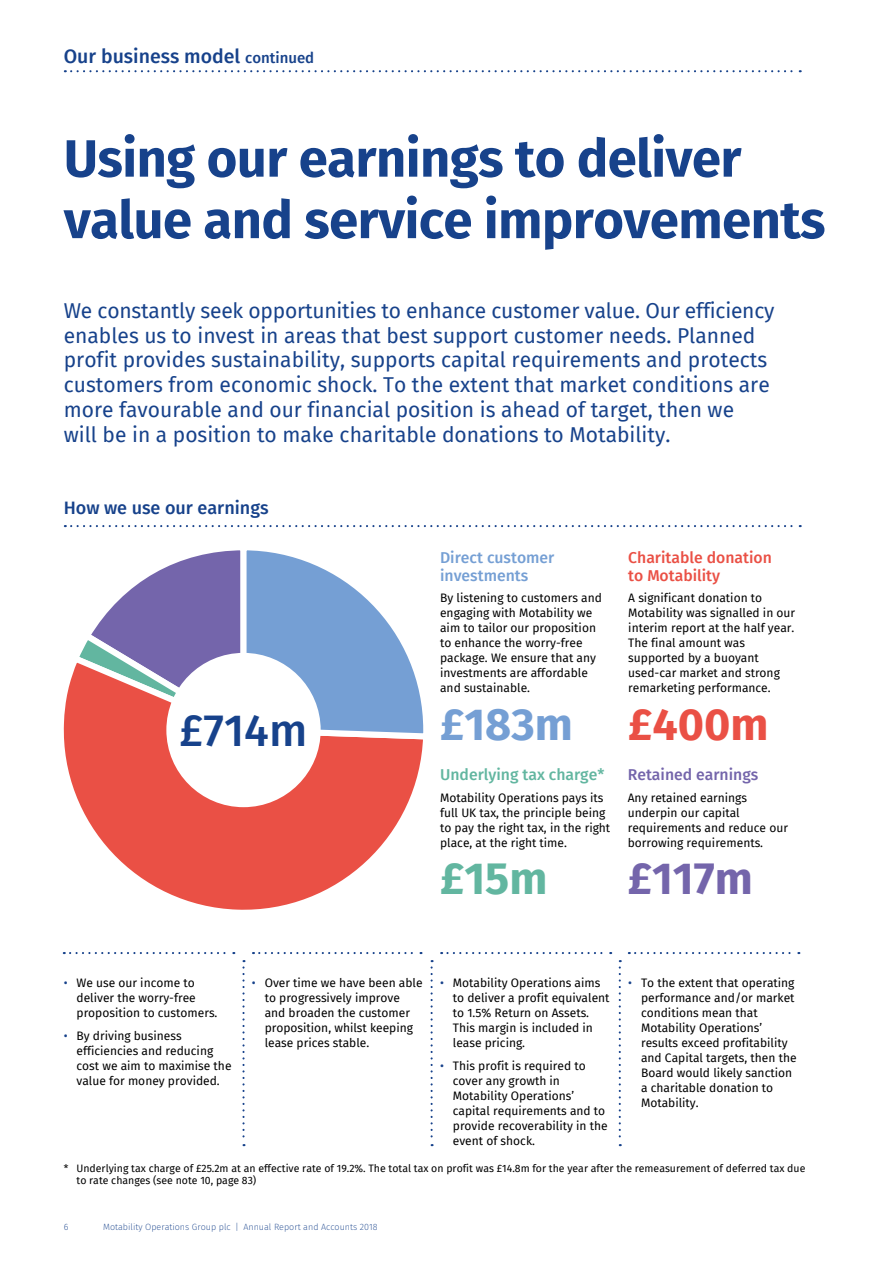
<style>
.page{position:relative;width:893px;height:1263px;background:#fff}
.page>*{position:absolute;margin:0;border:0;box-sizing:border-box;transform-origin:0 0}
.t1{font:700 52.5px/61.5px "Fira Sans";letter-spacing:-.01em;color:#17428b}
.t2{font:700 45px "Fira Sans";color:#ea5045}
.t3{font:700 45px "Fira Sans";color:#7465ab}
.t4{font:700 45px "Fira Sans";color:#759fd4}
.t5{font:500 45px "Fira Sans";color:#17428b}
.t6{font:700 45px "Fira Sans";color:#62b6a0}
.t7{font:21px/24.8px "Fira Sans";color:#17428b}
.t8{font:500 19.5px "Fira Sans";color:#17428b}
.t9{font:500 18px "Fira Sans";color:#17428b}
.t10{font:500 15.75px/18px "Fira Sans";color:#ea5045}
.t11{font:500 15.75px/18px "Fira Sans";color:#759fd4}
.t12{font:500 15.75px "Fira Sans";color:#62b6a0}
.t13{font:500 15.75px "Fira Sans";color:#7465ab}
.t14{font:12px/15px "Fira Sans";color:#000}
.t15{font:10.5px/12px "Fira Sans";color:#000}
.t16{font:200 9px "Fira Sans";color:#17428b}
.s1{font-size:15px}
.s2{color:#17428b}
</style>
<div class="page">
<svg style="left:65px;top:525px;width:736px;height:2px"></svg>
<svg style="left:65px;top:70px;width:736px;height:2px"></svg>
<svg style="left:253px;top:952px;width:168px;height:2px"></svg>
<svg style="left:64px;top:952px;width:170px;height:2px"></svg>
<svg style="left:431px;top:960px;width:2px;height:186px"></svg>
<svg style="left:619px;top:960px;width:2px;height:186px"></svg>
<svg style="left:242px;top:960px;width:3px;height:186px"></svg>
<svg style="left:441px;top:952px;width:170px;height:2px"></svg>
<svg style="left:629px;top:952px;width:170px;height:2px"></svg>
<svg style="left:64px;top:696px;width:359px;height:214px"></svg>
<svg style="left:67px;top:550px;width:356px;height:193px"></svg>
<div style="left:166px;top:653px;width:155px;height:154px;background:#fff;border-radius:50%"></div>
<h3 class="t8" style="left:64px;top:40px;width:252px">Our business model <span class="s1">continued</span></h3>
<h1 class="t1" style="left:64px;top:124px;width:763px">Using our earnings to deliver value and service improvements</h1>
<p class="t7" style="left:64px;top:298px;width:712px">We constantly seek opportunities to enhance customer value. Our efficiency enables us to invest in areas that best support customer needs. Planned profit provides sustainability, supports capital requirements and protects customers from economic shock. To the extent that market conditions are more favourable and our financial position is ahead of target, then we<br>will be in a position to make charitable donations to Motability.</p>
<h3 class="t9" style="left:64px;top:494px;width:206px">How we use our earnings</h3>
<h2 class="t5" style="left:180px;top:694px;width:129px">£714m</h2>
<h3 class="t11" style="left:440px;top:548px;width:116px">Direct customer investments</h3>
<p class="t14" style="left:440px;top:590px;width:163px">By listening to customers and engaging with Motability we aim to tailor our proposition to enhance the worry-free package. We ensure that any investments are affordable and sustainable.</p>
<h2 class="t4" style="left:440px;top:686px;width:134px">£183m</h2>
<h3 class="t12" style="left:440px;top:762px;width:166px">Underlying tax charge*</h3>
<p class="t14" style="left:440px;top:789px;width:172px">Motability Operations pays its full UK tax, the principle being to pay the right tax, in the right place, at the right time.</p>
<h2 class="t6" style="left:440px;top:840px;width:109px">£15m</h2>
<h3 class="t10" style="left:628px;top:548px;width:145px">Charitable donation to Motability</h3>
<p class="t14" style="left:628px;top:590px;width:168px">A significant donation to<br>Motability was signalled in our interim report at the half year.<br>The final amount was supported by a buoyant used-car market and strong remarketing performance.</p>
<h2 class="t2" style="left:628px;top:686px;width:142px">£400m</h2>
<h3 class="t13" style="left:628px;top:762px;width:132px">Retained earnings</h3>
<p class="t14" style="left:628px;top:789px;width:162px">Any retained earnings underpin our capital requirements and reduce our borrowing requirements.</p>
<h2 class="t3" style="left:628px;top:840px;width:127px">£117m</h2>
<p class="t14" style="left:77px;top:975px;width:142px;text-indent:-13px"><span class="s2">•</span> We use our income to deliver the worry-free proposition to customers.</p>
<p class="t14" style="left:77px;top:1028px;width:156px;text-indent:-13px"><span class="s2">•</span> By driving business efficiencies and reducing cost we aim to maximise the value for money provided.</p>
<p class="t14" style="left:265px;top:975px;width:159px;text-indent:-13px"><span class="s2">•</span> Over time we have been able to progressively improve and broaden the customer proposition, whilst keeping lease prices stable.</p>
<p class="t14" style="left:453px;top:975px;width:158px;text-indent:-13px"><span class="s2">•</span> Motability Operations aims to deliver a profit equivalent to 1.5% Return on Assets.<br>This margin is included in lease pricing.</p>
<p class="t14" style="left:453px;top:1058px;width:156px;text-indent:-13px"><span class="s2">•</span> This profit is required to cover any growth in<br>Motability Operations’ capital requirements and to provide recoverability in the event of shock.</p>
<p class="t14" style="left:641px;top:975px;width:157px;text-indent:-13px"><span class="s2">•</span> To the extent that operating performance and/or market conditions mean that<br>Motability Operations’ results exceed profitability and Capital targets, then the<br>Board would likely sanction a charitable donation to<br>Motability.</p>
<p class="t15" style="left:77px;top:1162px;width:730px;text-indent:-13px">* Underlying tax charge of £25.2m at an effective rate of 19.2%. The total tax on profit was £14.8m for the year after the remeasurement of deferred tax due to rate changes (see note 10, page 83)</p>
<p class="t16" style="left:64px;top:1221px;width:6px">6</p>
<p class="t16" style="left:103px;top:1221px;width:276px">Motability Operations Group plc | Annual Report and Accounts 2018</p>
</div>
